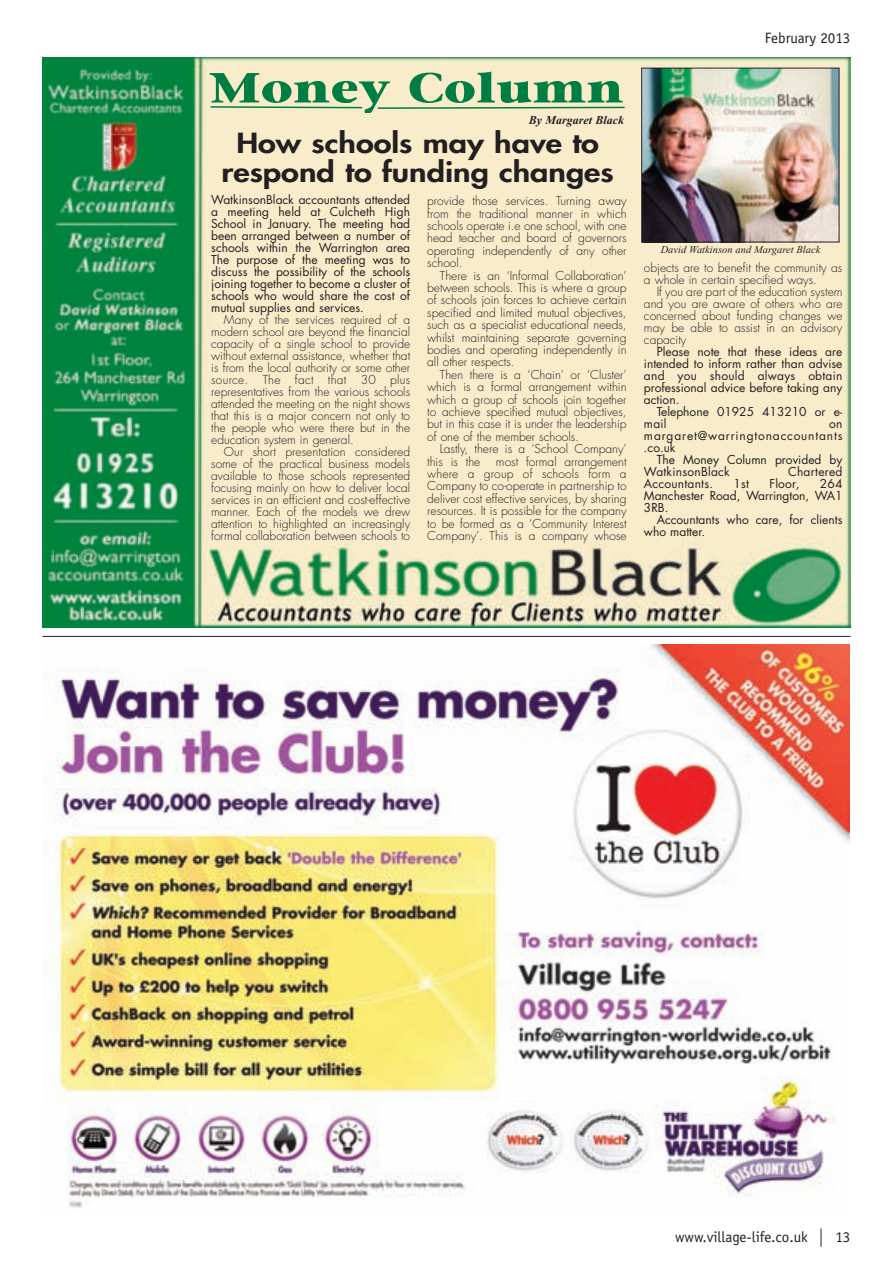
<style>
.page{position:relative;width:893px;height:1263px;background:#fff}
.page>*{position:absolute;margin:0;border:0;box-sizing:border-box;transform-origin:0 0}
.t1{font:42px "Stone Serif Std Bold+SVWDBL";color:#007d43;scale:1.2 1}
.t2{font:27px/28.8px "Futura Std Heavy+OUWGUK";color:#231f20;text-align:center;scale:1.2 1}
.t3{font:15px "Officina Sans Std";color:#231f20}
.t4{font:12px/12.5px "Futura Std Light+IWQMWX";color:#231f20;text-align:justify}
.t5{font:12px/12px "Futura Std Book+DJZXDE";color:#231f20;text-align:justify}
.t6{font:12px "Futura Std Book+DJZXDE";letter-spacing:.02em;color:#231f20}
.t7{font:12px "Times New Roman PS Bold Italic MT+SQPKIM";color:#231f20}
.t8{font:10.5px "Times New Roman PS Italic MT+KMFJQI";color:#231f20}
</style>
<div class="page">
<svg style="left:821px;top:1228px;width:1px;height:19px"></svg>
<img style="left:44px;top:644px;width:805px;height:565px">
<img style="left:43px;top:58px;width:807px;height:569px">
<svg style="left:209px;top:105px;width:155px;height:4px"></svg>
<svg style="left:376px;top:106px;width:250px;height:4px"></svg>
<img style="left:643px;top:70px;width:194px;height:170px">
<div style="left:641px;top:68px;width:198px;height:174px;border:1px solid #231f20"></div>
<hr style="left:43px;top:636px;width:807px;height:1px;background:#231f20">
<h1 class="t1" style="left:210px;top:72px;width:346px">Money Column</h1>
<p class="t7" style="left:529px;top:112px;width:97px">By Margaret Black</p>
<h2 class="t2" style="left:222px;top:131px;width:328px">How schools may have to respond to funding changes</h2>
<p class="t5" style="left:211px;top:194px;width:200px">WatkinsonBlack accountants attended a meeting held at Culcheth High School in January. The meeting had been arranged between a number of schools within the Warrington area The purpose of the meeting was to discuss the possibility of the schools joining together to become a cluster of schools who would share the cost of mutual supplies and services.</p>
<p class="t4" style="left:211px;top:314px;width:200px;line-height:12px;text-indent:13px">Many of the services required of a modern school are beyond the financial capacity of a single school to provide without external assistance, whether that is from the local authority or some other source. The fact that 30 plus representatives from the various schools attended the meeting on the night shows that this is a major concern not only to the people who were there but in the education system in general.</p>
<p class="t4" style="left:211px;top:446px;width:200px;line-height:12px;text-indent:13px">Our short presentation considered some of the practical business models available to those schools represented focusing mainly on how to deliver local services in an efficient and cost-effective manner. Each of the models we drew attention to highlighted an increasingly formal collaboration between schools to</p>
<p class="t4" style="left:427px;top:196px;width:201px">provide those services. Turning away from the traditional manner in which schools operate i.e one school, with one head teacher and board of governors operating independently of any other school.</p>
<p class="t4" style="left:427px;top:270px;width:201px;text-indent:13px">There is an ‘Informal Collaboration’ between schools. This is where a group of schools join forces to achieve certain specified and limited mutual objectives, such as a specialist educational needs, whilst maintaining separate governing bodies and operating independently in all other respects.</p>
<p class="t4" style="left:427px;top:369px;width:201px;text-indent:13px">Then there is a ‘Chain’ or ‘Cluster’ which is a formal arrangement within which a group of schools join together to achieve specified mutual objectives, but in this case it is under the leadership of one of the member schools.</p>
<p class="t4" style="left:427px;top:443px;width:201px;text-indent:13px">Lastly, there is a ‘School Company’ this is the</p>
<p class="t4" style="left:427px;top:456px;width:201px;text-indent:69px">most formal arrangement where a group of schools form a Company to co-operate in partnership to deliver cost effective services, by sharing resources. It is possible for the company to be formed as a ‘Community Interest Company’. This is a company whose</p>
<p class="t3" style="left:765px;top:32px;width:87px">February 2013</p>
<p class="t8" style="left:661px;top:243px;width:161px">David Watkinson and Margaret Black</p>
<p class="t4" style="left:644px;top:262px;width:200px;line-height:12px">objects are to benefit the community as a whole in certain specified ways.</p>
<p class="t4" style="left:644px;top:286px;width:200px;line-height:12px;text-indent:13px">If you are part of the education system and you are aware of others who are concerned about funding changes we may be able to assist in an advisory capacity</p>
<p class="t5" style="left:644px;top:346px;width:200px;text-indent:13px">Please note that these ideas are intended to inform rather than advise and you should always obtain professional advice before taking any action.</p>
<p class="t5" style="left:644px;top:406px;width:200px;text-indent:13px">Telephone 01925 413210 or e&shy;mail</p>
<p class="t5" style="left:644px;top:419px;width:200px;text-indent:185px">on margaret@warringtonaccountants .co.uk</p>
<p class="t5" style="left:644px;top:455px;width:200px;text-indent:13px">The Money Column provided by<br>WatkinsonBlack</p>
<p class="t6" style="left:788px;top:466px;width:56px">Chartered</p>
<p class="t6" style="left:644px;top:478px;width:71px">Accountants.</p>
<p class="t5" style="left:733px;top:479px;width:17px">1st</p>
<p class="t5" style="left:769px;top:479px;width:32px">Floor,</p>
<p class="t5" style="left:644px;top:479px;width:200px;text-indent:176px">264<br>Manchester Road, Warrington, WA1<br>3RB.</p>
<p class="t5" style="left:644px;top:515px;width:200px;text-indent:13px">Accountants who care, for clients who matter.</p>
<p class="t3" style="left:675px;top:1231px;width:134px">www.village-life.co.uk</p>
<p class="t3" style="left:835px;top:1231px;width:16px">13</p>
</div>
